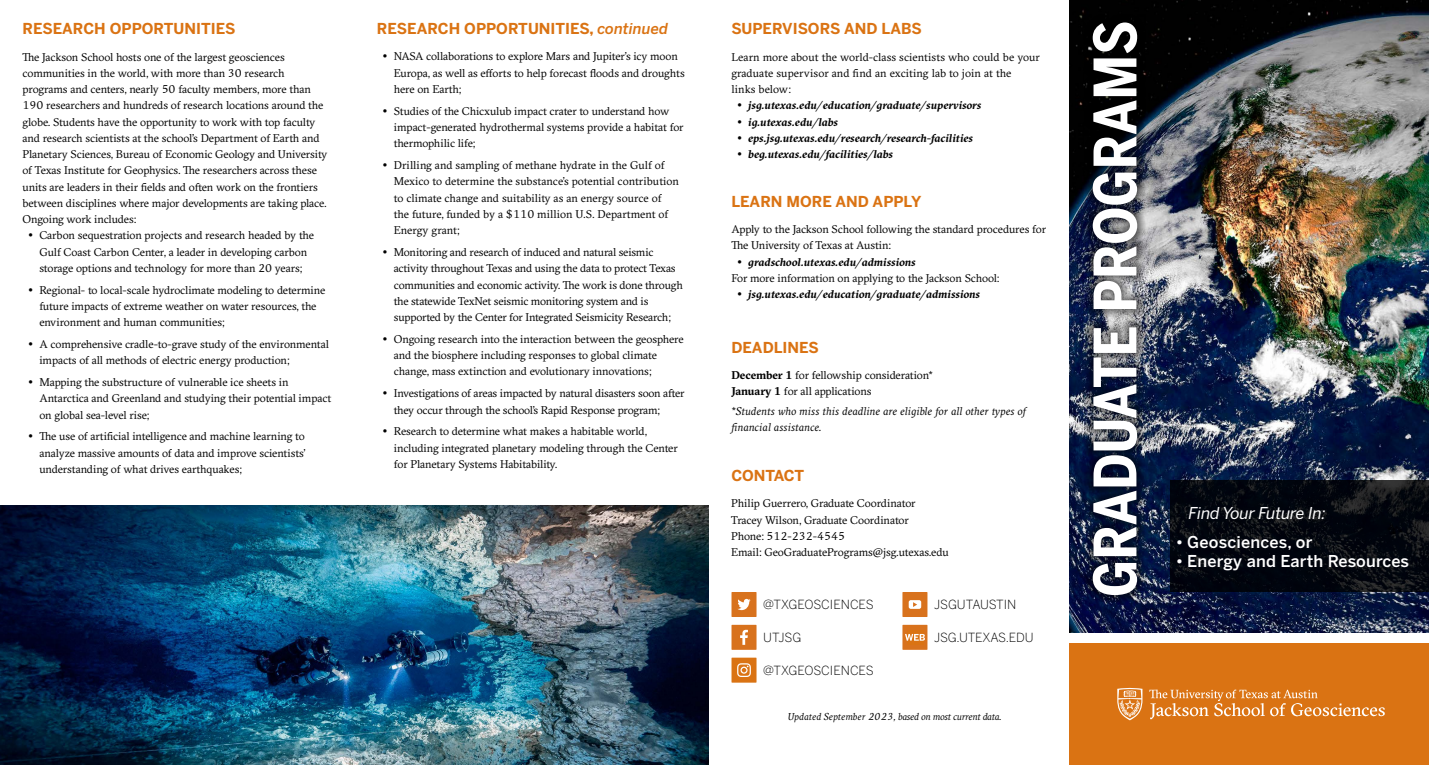
<style>
.page{position:relative;width:1429px;height:765px;background:#fff}
.page>*{position:absolute;margin:0;border:0;box-sizing:border-box;transform-origin:0 0}
.t1{font:500 16.25px "Benton Sans";letter-spacing:.01em;color:#fff}
.t2{font:italic 16.25px "Benton Sans";letter-spacing:-.015em;color:#fff}
.t3{font:700 15px "Benton Sans";color:#da7313}
.t4{font:700 15px "Benton Sans";letter-spacing:-.02em;color:#da7313}
.t5{font:300 12.5px "Benton Sans";letter-spacing:-.01em;color:#000}
.t6{font:11.25px/16.2px "GT Sectra";letter-spacing:-.01em;color:#000}
.t7{font:italic 700 11.25px/16.2px "GT Sectra";letter-spacing:-.005em;color:#000}
.t8{font:11.25px/16.2px "GT Sectra";letter-spacing:.01em;color:#000}
.t9{font:italic 11.25px/16.2px "GT Sectra";letter-spacing:.01em;color:#000}
.t10{font:italic 10px "GT Sectra";letter-spacing:-.015em;color:#000}
.s1{font-weight:500;font-style:italic}
.s2{font-weight:700}
</style>
<div class="page">
<svg style="left:731px;top:625px;width:25px;height:25px"></svg>
<svg style="left:731px;top:592px;width:25px;height:25px"></svg>
<svg style="left:731px;top:658px;width:25px;height:25px"></svg>
<svg style="left:902px;top:592px;width:25px;height:25px"></svg>
<div style="left:1069px;top:643px;width:360px;height:122px;background:#da7313"></div>
<svg style="left:1117px;top:688px;width:25px;height:32px"></svg>
<svg style="left:1149px;top:690px;width:236px;height:29px"></svg>
<img style="left:0;top:506px;width:709px;height:259px">
<img style="left:1069px;top:0;width:360px;height:633px">
<svg style="left:1170px;top:481px;width:259px;height:111px;background:#060911"></svg>
<svg style="left:902px;top:625px;width:25px;height:25px"></svg>
<svg style="left:1084px;top:14px;width:62px;height:590px;background:#232a3d"></svg>
<svg style="left:1093px;top:22px;width:44px;height:573px"></svg>
<h2 class="t3" style="left:22px;top:20px;width:214px">RESEARCH OPPORTUNITIES</h2>
<h2 class="t3" style="left:377px;top:20px;width:293px">RESEARCH OPPORTUNITIES, <span class="s1">continued</span></h2>
<p class="t6" style="left:22px;top:49px;width:306px">The Jackson School hosts one of the largest geosciences communities in the world, with more than 30 research programs and centers, nearly 50 faculty members, more than 190 researchers and hundreds of research locations around the globe. Students have the opportunity to work with top faculty and research scientists at the school’s Department of Earth and Planetary Sciences, Bureau of Economic Geology and University of Texas Institute for Geophysics. The researchers across these units are leaders in their fields and often work on the frontiers between disciplines where major developments are taking place.<br>Ongoing work includes:</p>
<p class="t6" style="left:39px;top:227px;width:276px">Carbon sequestration projects and research headed by the<br>Gulf Coast Carbon Center, a leader in developing carbon storage options and technology for more than 20 years;</p>
<p class="t6" style="left:39px;top:282px;width:287px">Regional- to local-scale hydroclimate modeling to determine future impacts of extreme weather on water resources, the environment and human communities;</p>
<p class="t6" style="left:39px;top:336px;width:291px">A comprehensive cradle-to-grave study of the environmental impacts of all methods of electric energy production;</p>
<p class="t6" style="left:39px;top:374px;width:293px">Mapping the substructure of vulnerable ice sheets in<br>Antarctica and Greenland and studying their potential impact on global sea-level rise;</p>
<p class="t6" style="left:39px;top:428px;width:268px;text-align:justify">The use of artificial intelligence and machine learning to analyze massive amounts of data and improve scientists' understanding of what drives earthquakes;</p>
<p class="t6" style="left:394px;top:48px;width:292px">NASA collaborations to explore Mars and Jupiter’s icy moon<br>Europa, as well as efforts to help forecast floods and droughts here on Earth;</p>
<p class="t6" style="left:394px;top:103px;width:291px">Studies of the Chicxulub impact crater to understand how impact-generated hydrothermal systems provide a habitat for thermophilic life;</p>
<p class="t6" style="left:394px;top:157px;width:287px">Drilling and sampling of methane hydrate in the Gulf of Mexico to determine the substance’s potential contribution to climate change and suitability as an energy source of the future, funded by a $110 million U.S. Department of Energy grant;</p>
<p class="t6" style="left:394px;top:244px;width:291px">Monitoring and research of induced and natural seismic activity throughout Texas and using the data to protect Texas communities and economic activity. The work is done through the statewide TexNet seismic monitoring system and is supported by the Center for Integrated Seismicity Research;</p>
<p class="t6" style="left:394px;top:331px;width:291px">Ongoing research into the interaction between the geosphere and the biosphere including responses to global climate change, mass extinction and evolutionary innovations;</p>
<p class="t6" style="left:394px;top:385px;width:292px">Investigations of areas impacted by natural disasters soon after they occur through the school’s Rapid Response program;</p>
<p class="t6" style="left:394px;top:423px;width:285px">Research to determine what makes a habitable world, including integrated planetary modeling through the Center for Planetary Systems Habitability.</p>
<h2 class="t3" style="left:731px;top:20px;width:192px">SUPERVISORS AND LABS</h2>
<p class="t8" style="left:731px;top:49px;width:310px">Learn more about the world-class scientists who could be your graduate supervisor and find an exciting lab to join at the<br>links below:</p>
<p class="t7" style="left:748px;top:97px;width:235px">jsg.utexas.edu/education/graduate/supervisors ig.utexas.edu/labs eps.jsg.utexas.edu/research/research-facilities beg.utexas.edu/facilities/labs</p>
<h2 class="t3" style="left:731px;top:193px;width:191px">LEARN MORE AND APPLY</h2>
<p class="t6" style="left:731px;top:221px;width:316px">Apply to the Jackson School following the standard procedures for<br>The University of Texas at Austin:</p>
<p class="t7" style="left:748px;top:254px;width:169px">gradschool.utexas.edu/admissions</p>
<p class="t6" style="left:731px;top:270px;width:270px">For more information on applying to the Jackson School:</p>
<p class="t7" style="left:748px;top:286px;width:233px">jsg.utexas.edu/education/graduate/admissions</p>
<h2 class="t3" style="left:731px;top:338px;width:89px">DEADLINES</h2>
<p class="t6" style="left:731px;top:367px;width:203px"><span class="s2">December 1</span> for fellowship consideration*<br><span class="s2">January 1</span> for all applications</p>
<p class="t9" style="left:731px;top:403px;width:296px">*Students who miss this deadline are eligible for all other types of financial assistance.</p>
<h2 class="t4" style="left:731px;top:467px;width:74px">CONTACT</h2>
<p class="t6" style="left:731px;top:495px;width:219px">Philip Guerrero, Graduate Coordinator Tracey Wilson, Graduate Coordinator<br>Phone: 512-232-4545<br>Email: GeoGraduatePrograms@jsg.utexas.edu</p>
<p class="t5" style="left:763px;top:598px;width:112px">@TXGEOSCIENCES</p>
<p class="t5" style="left:763px;top:630px;width:40px">UTJSG</p>
<p class="t5" style="left:763px;top:663px;width:112px">@TXGEOSCIENCES</p>
<p class="t5" style="left:934px;top:598px;width:84px">JSGUTAUSTIN</p>
<p class="t5" style="left:934px;top:630px;width:101px">JSG.UTEXAS.EDU</p>
<p class="t10" style="left:788px;top:710px;width:215px">Updated September 2023, based on most current data.</p>
<h1 class="t2" style="left:1188px;top:503px;width:139px">Find Your Future In:</h1>
<h1 class="t1" style="left:1176px;top:532px;width:138px">• Geosciences, or</h1>
<h1 class="t1" style="left:1176px;top:552px;width:235px">• Energy and Earth Resources</h1>
</div>
